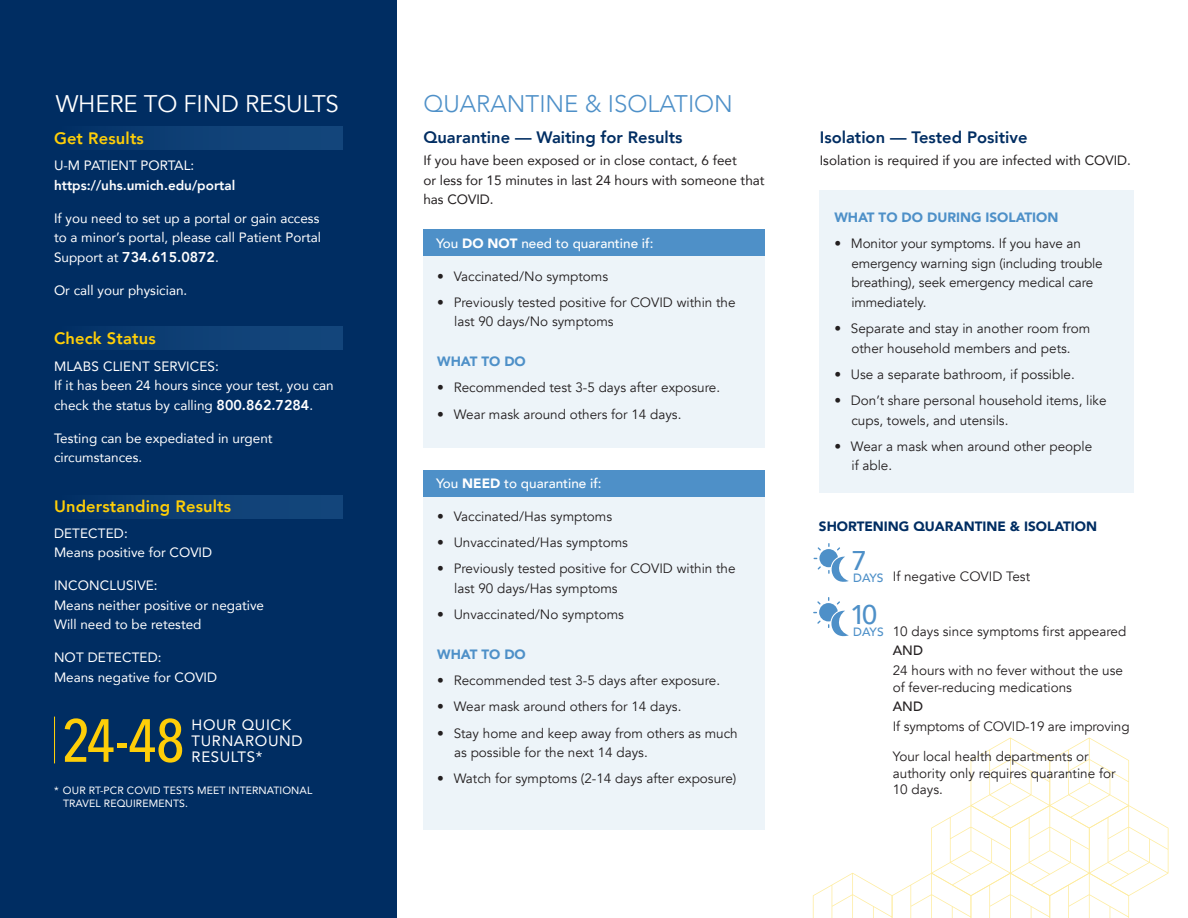
<style>
.page{position:relative;width:1188px;height:918px;background:#fff}
.page>*{position:absolute;margin:0;border:0;box-sizing:border-box;transform-origin:0 0}
.Paragraph_Style_1{font:500 60.3px "Avenir Next Condensed";color:#fece08}
.t1{font:500 27px "Avenir";color:#4e90c8}
.PARAGRAPH{font:300 24px "Avenir";color:#4e90c8}
.PARAGRAPH-2{font:24px "Avenir";letter-spacing:-.01em;color:#fff}
.Navy_Subhead{font:800 16.5px "Avenir";color:#002d62}
.Navy_Subhead-2{font:800 16.5px "Avenir";letter-spacing:.01em;color:#fece08}
.Paragraph_Style_1-2{font:15px/16.2px "Avenir";letter-spacing:.04em;color:#fff}
.PARAGRAPH-3{font:800 14.25px "Avenir";color:#fff}
.t2{font:13.5px/19.5px "Avenir";color:#231f20}
.PARAGRAPH-4{font:13.5px/19.5px "Avenir";color:#fff}
.PARAGRAPH-5{font:13.5px/19.5px "Avenir";color:#231f20}
.Paragraph_Style_1-3{font:500 13.5px "Avenir";color:#fff}
.PARAGRAPH-6{font:800 13.5px/19.5px "Avenir";color:#fff}
.What_to_do{font:900 13.5px "Avenir";color:#4e90c8}
.What_to_do-2{font:900 13.5px "Avenir";color:#002d62}
.t3{font:500 13.5px "Avenir";color:#231f20}
.t4{font:500 12px "Avenir";color:#4e90c8}
.t5{font:10.5px/13.5px "Avenir";letter-spacing:.01em;color:#fff}
.s1{font-weight:400}
.s2{font-weight:400;font-size:13.5px}
.s3{font-weight:800;font-size:14.25px}
.s4{font-weight:900}
</style>
<div class="page">
<svg style="left:813px;top:738px;width:356px;height:180px"></svg>
<div style="left:423px;top:230px;width:342px;height:26px;background:#4e90c8"></div>
<div style="left:423px;top:470px;width:342px;height:27px;background:#4e90c8"></div>
<div style="left:423px;top:256px;width:342px;height:192px;background:#edf4f9"></div>
<div style="left:423px;top:497px;width:342px;height:332px;background:#edf4f9"></div>
<div style="left:820px;top:191px;width:314px;height:302px;background:#edf4f9"></div>
<svg style="left:814px;top:543px;width:35px;height:39px"></svg>
<svg style="left:813px;top:597px;width:36px;height:40px"></svg>
<div style="left:0;top:0;width:396px;height:918px;background:#002d62"></div>
<div style="left:57px;top:126px;width:286px;height:24px;background:linear-gradient(to right,#043267,#16497f)"></div>
<div style="left:57px;top:327px;width:286px;height:23px;background:linear-gradient(to right,#043267,#16497f)"></div>
<div style="left:57px;top:495px;width:286px;height:24px;background:linear-gradient(to right,#043267,#16497f)"></div>
<hr style="left:54px;top:717px;width:1px;height:46px;background:#fece08">
<p class="PARAGRAPH-2" style="left:56px;top:89px;width:285px">WHERE TO FIND RESULTS</p>
<p class="Navy_Subhead-2" style="left:54px;top:125px;width:91px">Get Results</p>
<p class="PARAGRAPH-6" style="left:54px;top:156px;width:183px"><span class="s1">U-M PATIENT PORTAL: </span>https://uhs.umich.edu/portal</p>
<p class="PARAGRAPH-4" style="left:54px;top:208px;width:269px">If you need to set up a portal or gain access to a minor’s portal, please call Patient Portal</p>
<p class="PARAGRAPH-3" style="left:54px;top:246px;width:166px"><span class="s2">Support at</span> 734.615.0872<span class="s2">.</span></p>
<p class="PARAGRAPH-4" style="left:54px;top:280px;width:135px">Or call your physician.</p>
<p class="Navy_Subhead-2" style="left:54px;top:326px;width:103px">Check Status</p>
<p class="PARAGRAPH-4" style="left:54px;top:356px;width:281px">MLABS CLIENT SERVICES:<br>If it has been 24 hours since your test, you can check the status by calling <span class="s3">800.862.7284</span>.</p>
<p class="PARAGRAPH-4" style="left:54px;top:428px;width:220px">Testing can be expediated in urgent circumstances.</p>
<p class="Navy_Subhead-2" style="left:54px;top:493px;width:179px">Understanding Results</p>
<p class="PARAGRAPH-4" style="left:54px;top:523px;width:160px">DETECTED:<br>Means positive for COVID</p>
<p class="PARAGRAPH-4" style="left:54px;top:575px;width:212px">INCONCLUSIVE:<br>Means neither positive or negative<br>Will need to be retested</p>
<p class="PARAGRAPH-4" style="left:54px;top:647px;width:165px">NOT DETECTED:<br>Means negative for COVID</p>
<p class="Paragraph_Style_1" style="left:62px;top:704px;width:124px">24-48</p>
<p class="Paragraph_Style_1-2" style="left:192px;top:716px;width:112px">HOUR QUICK<br>TURNAROUND<br>RESULTS*</p>
<p class="t5" style="left:63px;top:783px;width:251px;text-indent:-9px">* OUR RT-PCR COVID TESTS MEET INTERNATIONAL<br>TRAVEL REQUIREMENTS.</p>
<p class="PARAGRAPH" style="left:423px;top:89px;width:311px">QUARANTINE &amp; ISOLATION</p>
<p class="Navy_Subhead" style="left:423px;top:125px;width:261px">Quarantine — Waiting for Results</p>
<p class="PARAGRAPH-5" style="left:423px;top:150px;width:343px">If you have been exposed or in close contact, 6 feet<br>or less for 15 minutes in last 24 hours with someone that has COVID.</p>
<p class="Paragraph_Style_1-3" style="left:436px;top:232px;width:219px">You <span class="s4">DO NOT</span> need to quarantine if:</p>
<p class="t2" style="left:437px;top:266px;width:173px">• Vaccinated/No symptoms</p>
<p class="t2" style="left:454px;top:293px;width:283px;text-indent:-17px">• Previously tested positive for COVID within the last 90 days/No symptoms</p>
<p class="What_to_do" style="left:437px;top:350px;width:90px">WHAT TO DO</p>
<p class="t2" style="left:437px;top:378px;width:285px">• Recommended test 3-5 days after exposure.</p>
<p class="t2" style="left:437px;top:404px;width:246px">• Wear mask around others for 14 days.</p>
<p class="Paragraph_Style_1-3" style="left:436px;top:472px;width:167px">You <span class="s4">NEED</span> to quarantine if:</p>
<p class="t2" style="left:437px;top:507px;width:177px">• Vaccinated/Has symptoms</p>
<p class="t2" style="left:437px;top:533px;width:192px">• Unvaccinated/Has symptoms</p>
<p class="t2" style="left:454px;top:559px;width:283px;text-indent:-17px">• Previously tested positive for COVID within the last 90 days/Has symptoms</p>
<p class="t2" style="left:437px;top:605px;width:188px">• Unvaccinated/No symptoms</p>
<p class="What_to_do" style="left:437px;top:642px;width:90px">WHAT TO DO</p>
<p class="t2" style="left:437px;top:671px;width:285px">• Recommended test 3-5 days after exposure.</p>
<p class="t2" style="left:437px;top:697px;width:246px">• Wear mask around others for 14 days.</p>
<p class="t2" style="left:454px;top:723px;width:285px;text-indent:-17px">• Stay home and keep away from others as much as possible for the next 14 days.</p>
<p class="t2" style="left:437px;top:769px;width:301px">• Watch for symptoms (2-14 days after exposure)</p>
<p class="Navy_Subhead" style="left:820px;top:125px;width:209px">Isolation — Tested Positive</p>
<p class="PARAGRAPH-5" style="left:820px;top:150px;width:313px">Isolation is required if you are infected with COVID.</p>
<p class="What_to_do" style="left:834px;top:206px;width:226px">WHAT TO DO DURING ISOLATION</p>
<p class="t2" style="left:851px;top:234px;width:253px;text-indent:-17px">• Monitor your symptoms. If you have an emergency warning sign (including trouble breathing), seek emergency medical care immediately.</p>
<p class="t2" style="left:834px;top:319px;width:258px;text-align:center">• Separate and stay in another room from other household members and pets.</p>
<p class="t2" style="left:834px;top:365px;width:242px">• Use a separate bathroom, if possible.</p>
<p class="t2" style="left:851px;top:391px;width:257px;text-indent:-17px">• Don’t share personal household items, like cups, towels, and utensils.</p>
<p class="t2" style="left:851px;top:437px;width:242px;text-indent:-17px">• Wear a mask when around other people if able.</p>
<p class="What_to_do-2" style="left:819px;top:515px;width:280px">SHORTENING QUARANTINE &amp; ISOLATION</p>
<p class="t1" style="left:852px;top:537px;width:17px">7</p>
<p class="t4" style="left:853px;top:567px;width:32px">DAYS</p>
<p class="t1" style="left:850px;top:591px;width:29px">10</p>
<p class="t4" style="left:853px;top:621px;width:32px">DAYS</p>
<p class="t2" style="left:893px;top:567px;width:139px">If negative COVID Test</p>
<p class="t2" style="left:893px;top:622px;width:235px">10 days since symptoms first appeared</p>
<p class="t3" style="left:893px;top:639px;width:32px">AND</p>
<p class="t2" style="left:893px;top:663px;width:232px;line-height:16.5px">24 hours with no fever without the use of fever-reducing medications</p>
<p class="t3" style="left:893px;top:695px;width:32px">AND</p>
<p class="t2" style="left:893px;top:717px;width:238px">If symptoms of COVID-19 are improving</p>
<p class="t2" style="left:893px;top:749px;width:224px;line-height:16.5px">Your local health departments or authority only requires quarantine for<br>10 days.</p>
</div>
